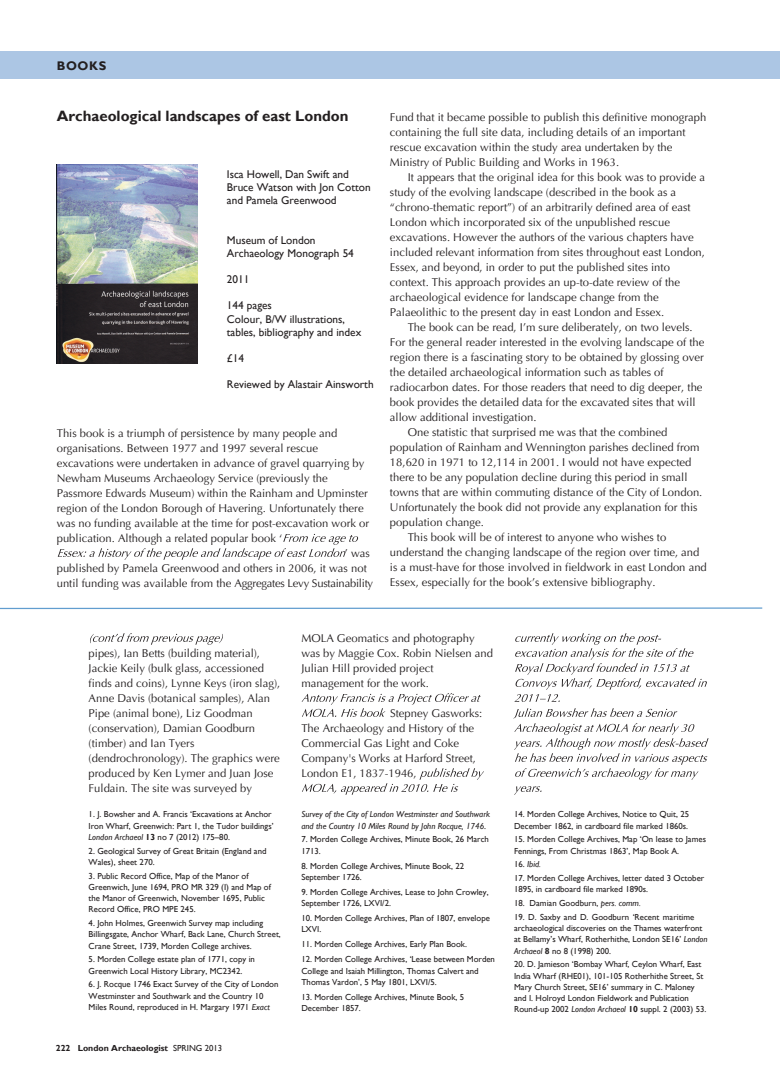
<style>
.page{position:relative;width:780px;height:1088px;background:#fff}
.page>*{position:absolute;margin:0;border:0;box-sizing:border-box;transform-origin:0 0}
.t1{font:700 15px "Gill Sans";color:#231f20}
.t2{font:700 12.5px "Gill Sans";letter-spacing:.05em;color:#231f20}
.t3{font:11.25px/15px "Optima LT";color:#231f20}
.t4{font:11.25px/13.1px "Gill Sans";color:#231f20}
.t5{font:8.75px/11.2px "Gill Sans";color:#231f20}
.t6{font:italic 8.75px/11.2px "Gill Sans";color:#231f20}
.t7{font:700 8.75px "Gill Sans";color:#231f20}
.s1{font-style:italic}
.s2{font-weight:700}
.s3{font-weight:400}
.s4{font-style:normal}
</style>
<div class="page">
<svg style="left:90px;top:633px;width:133px;height:12px"></svg>
<svg style="left:301px;top:693px;width:179px;height:24px"></svg>
<svg style="left:302px;top:768px;width:182px;height:27px"></svg>
<svg style="left:514px;top:633px;width:192px;height:69px"></svg>
<svg style="left:513px;top:708px;width:195px;height:72px"></svg>
<svg style="left:514px;top:786px;width:27px;height:9px"></svg>
<svg style="left:58px;top:534px;width:300px;height:26px"></svg>
<img style="left:57px;top:165px;width:140px;height:199px">
<svg style="left:0;top:607px;width:763px;height:3px"></svg>
<div style="left:0;top:52px;width:780px;height:27px;background:#acc6e4"></div>
<p class="t2" style="left:57px;top:62px;width:51px">BOOKS</p>
<h1 class="t1" style="left:57px;top:111px;width:293px">Archaeological landscapes of east London</h1>
<p class="t4" style="left:227px;top:169px;width:145px">Isca Howell, Dan Swift and<br>Bruce Watson with Jon Cotton and Pamela Greenwood</p>
<p class="t4" style="left:227px;top:235px;width:128px">Museum of London<br>Archaeology Monograph 54</p>
<p class="t4" style="left:227px;top:274px;width:24px">2011</p>
<p class="t4" style="left:227px;top:300px;width:136px">144 pages<br>Colour, B/W illustrations, tables, bibliography and index</p>
<p class="t4" style="left:227px;top:353px;width:19px">£14</p>
<p class="t4" style="left:227px;top:379px;width:148px">Reviewed by Alastair Ainsworth</p>
<p class="t3" style="left:57px;top:426px;width:282px">This book is a triumph of persistence by many people and</p>
<p class="t3" style="left:57px;top:441px;width:263px">organisations. Between 1977 and 1997 several rescue</p>
<p class="t3" style="left:57px;top:456px;width:309px">excavations were undertaken in advance of gravel quarrying by</p>
<p class="t3" style="left:57px;top:471px;width:272px">Newham Museums Archaeology Service (previously the</p>
<p class="t3" style="left:57px;top:486px;width:312px">Passmore Edwards Museum) within the Rainham and Upminster</p>
<p class="t3" style="left:57px;top:501px;width:308px">region of the London Borough of Havering. Unfortunately there</p>
<p class="t3" style="left:57px;top:516px;width:314px">was no funding available at the time for post-excavation work or</p>
<p class="t3" style="left:57px;top:531px;width:227px">publication. Although a related popular book ‘</p>
<p class="t3" style="left:345px;top:546px;width:27px">’ was</p>
<p class="t3" style="left:57px;top:561px;width:311px">published by Pamela Greenwood and others in 2006, it was not</p>
<p class="t3" style="left:57px;top:576px;width:318px">until funding was available from the Aggregates Levy Sustainability</p>
<p class="t3" style="left:390px;top:111px;width:318px">Fund that it became possible to publish this definitive monograph containing the full site data, including details of an important rescue excavation within the study area undertaken by the Ministry of Public Building and Works in 1963.</p>
<p class="t3" style="left:390px;top:171px;width:316px;text-indent:18px">It appears that the original idea for this book was to provide a study of the evolving landscape (described in the book as a “chrono-thematic report”) of an arbitrarily defined area of east London which incorporated six of the unpublished rescue excavations. However the authors of the various chapters have included relevant information from sites throughout east London, Essex, and beyond, in order to put the published sites into context. This approach provides an up-to-date review of the archaeological evidence for landscape change from the Palaeolithic to the present day in east London and Essex.</p>
<p class="t3" style="left:407px;top:321px;width:286px">The book can be read, I’m sure deliberately, on two levels.</p>
<p class="t3" style="left:390px;top:336px;width:316px">For the general reader interested in the evolving landscape of the</p>
<p class="t3" style="left:390px;top:351px;width:315px">region there is a fascinating story to be obtained by glossing over</p>
<p class="t3" style="left:390px;top:366px;width:275px">the detailed archaeological information such as tables of</p>
<p class="t3" style="left:390px;top:381px;width:314px">radiocarbon dates. For those readers that need to dig deeper, the</p>
<p class="t3" style="left:390px;top:396px;width:307px">book provides the detailed data for the excavated sites that will</p>
<p class="t3" style="left:390px;top:411px;width:148px">allow additional investigation.</p>
<p class="t3" style="left:407px;top:426px;width:261px">One statistic that surprised me was that the combined</p>
<p class="t3" style="left:390px;top:441px;width:311px">population of Rainham and Wennington parishes declined from</p>
<p class="t3" style="left:390px;top:456px;width:303px">18,620 in 1971 to 12,114 in 2001. I would not have expected</p>
<p class="t3" style="left:390px;top:471px;width:299px">there to be any population decline during this period in small</p>
<p class="t3" style="left:390px;top:486px;width:314px">towns that are within commuting distance of the City of London.</p>
<p class="t3" style="left:390px;top:501px;width:309px">Unfortunately the book did not provide any explanation for this</p>
<p class="t3" style="left:390px;top:516px;width:95px">population change.</p>
<p class="t3" style="left:407px;top:531px;width:260px">This book will be of interest to anyone who wishes to</p>
<p class="t3" style="left:390px;top:546px;width:311px">understand the changing landscape of the region over time, and</p>
<p class="t3" style="left:390px;top:561px;width:318px">is a must-have for those involved in fieldwork in east London and</p>
<p class="t3" style="left:390px;top:576px;width:267px">Essex, especially for the book’s extensive bibliography.</p>
<p class="t3" style="left:89px;top:646px;width:193px">pipes), Ian Betts (building material), Jackie Keily (bulk glass, accessioned finds and coins), Lynne Keys (iron slag), Anne Davis (botanical samples), Alan Pipe (animal bone), Liz Goodman (conservation), Damian Goodburn (timber) and Ian Tyers (dendrochronology). The graphics were produced by Ken Lymer and Juan Jose Fuldain. The site was surveyed by</p>
<p class="t5" style="left:89px;top:809px;width:186px">1. J. Bowsher and A. Francis ‘Excavations at Anchor<br>Iron Wharf, Greenwich: Part 1, the Tudor buildings’<br><span class="s1">London Archaeol</span> <span class="s2">13</span> no 7 (2012) 175–80.</p>
<p class="t5" style="left:89px;top:846px;width:179px">2. Geological Survey of Great Britain (England and<br>Wales), sheet 270.</p>
<p class="t5" style="left:89px;top:871px;width:184px">3. Public Record Office, Map of the Manor of Greenwich, June 1694, PRO MR 329 (I) and Map of the Manor of Greenwich, November 1695, Public Record Office, PRO MPE 245.</p>
<p class="t5" style="left:89px;top:918px;width:194px">4. John Holmes, Greenwich Survey map including<br>Billingsgate, Anchor Wharf, Back Lane, Church Street,<br>Crane Street, 1739, Morden College archives.</p>
<p class="t5" style="left:89px;top:954px;width:168px">5. Morden College estate plan of 1771, copy in<br>Greenwich Local History Library, MC2342.</p>
<p class="t5" style="left:89px;top:979px;width:191px">6. J. Rocque 1746 Exact Survey of the City of London<br>Westminster and Southwark and the Country 10<br>Miles Round, reproduced in H. Margary 1971 <span class="s1">Exact</span></p>
<p class="t7" style="left:56px;top:1044px;width:168px">222 London Archaeologist <span class="s3">SPRING 2013</span></p>
<p class="t3" style="left:301px;top:631px;width:193px">MOLA Geomatics and photography was by Maggie Cox. Robin Nielsen and<br>Julian Hill provided project management for the work.</p>
<p class="t3" style="left:301px;top:706px;width:182px;text-indent:89px">Stepney Gasworks:<br>The Archaeology and History of the<br>Commercial Gas Light and Coke<br>Company's Works at Harford Street,<br>London E1, 1837-1946,</p>
<p class="t6" style="left:301px;top:809px;width:190px">Survey of the City of London Westminster and Southwark and the Country 10 Miles Round by John Rocque, 1746<span class="s4">.</span></p>
<p class="t5" style="left:301px;top:834px;width:189px">7. Morden College Archives, Minute Book, 26 March<br>1713.</p>
<p class="t5" style="left:301px;top:861px;width:164px">8. Morden College Archives, Minute Book, 22<br>September 1726.</p>
<p class="t5" style="left:301px;top:887px;width:189px">9. Morden College Archives, Lease to John Crowley,<br>September 1726, LXVI/2.</p>
<p class="t5" style="left:301px;top:913px;width:190px">10. Morden College Archives, Plan of 1807, envelope<br>LXVI.</p>
<p class="t5" style="left:301px;top:939px;width:167px">11. Morden College Archives, Early Plan Book.</p>
<p class="t5" style="left:301px;top:954px;width:195px">12. Morden College Archives, ‘Lease between Morden<br>College and Isaiah Millington, Thomas Calvert and<br>Thomas Vardon’, 5 May 1801, LXVI/5.</p>
<p class="t5" style="left:301px;top:992px;width:164px">13. Morden College Archives, Minute Book, 5<br>December 1857.</p>
<p class="t5" style="left:514px;top:809px;width:176px">14. Morden College Archives, Notice to Quit, 25<br>December 1862, in cardboard file marked 1860s.</p>
<p class="t5" style="left:514px;top:834px;width:193px">15. Morden College Archives, Map ‘On lease to James<br>Fennings, From Christmas 1863’, Map Book A.</p>
<p class="t6" style="left:514px;top:859px;width:28px"><span class="s4">16.</span> Ibid.</p>
<p class="t5" style="left:514px;top:873px;width:192px">17. Morden College Archives, letter dated 3 October<br>1895, in cardboard file marked 1890s.</p>
<p class="t5" style="left:514px;top:898px;width:128px">18. Damian Goodburn, <span class="s1">pers. comm.</span></p>
<p class="t5" style="left:514px;top:912px;width:195px">19. D. Saxby and D. Goodburn ‘Recent maritime archaeological discoveries on the Thames waterfront at Bellamy’s Wharf, Rotherhithe, London SE16’ <span class="s1">London Archaeol</span> <span class="s2">8</span> no 8 (1998) 200.</p>
<p class="t5" style="left:514px;top:959px;width:194px">20. D. Jamieson ‘Bombay Wharf, Ceylon Wharf, East India Wharf (RHE01), 101-105 Rotherhithe Street, St Mary Church Street, SE16’ summary in C. Maloney and I. Holroyd London Fieldwork and Publication Round-up 2002 <span class="s1">London Archaeol</span> <span class="s2">10</span> suppl. 2 (2003) 53.</p>
</div>
